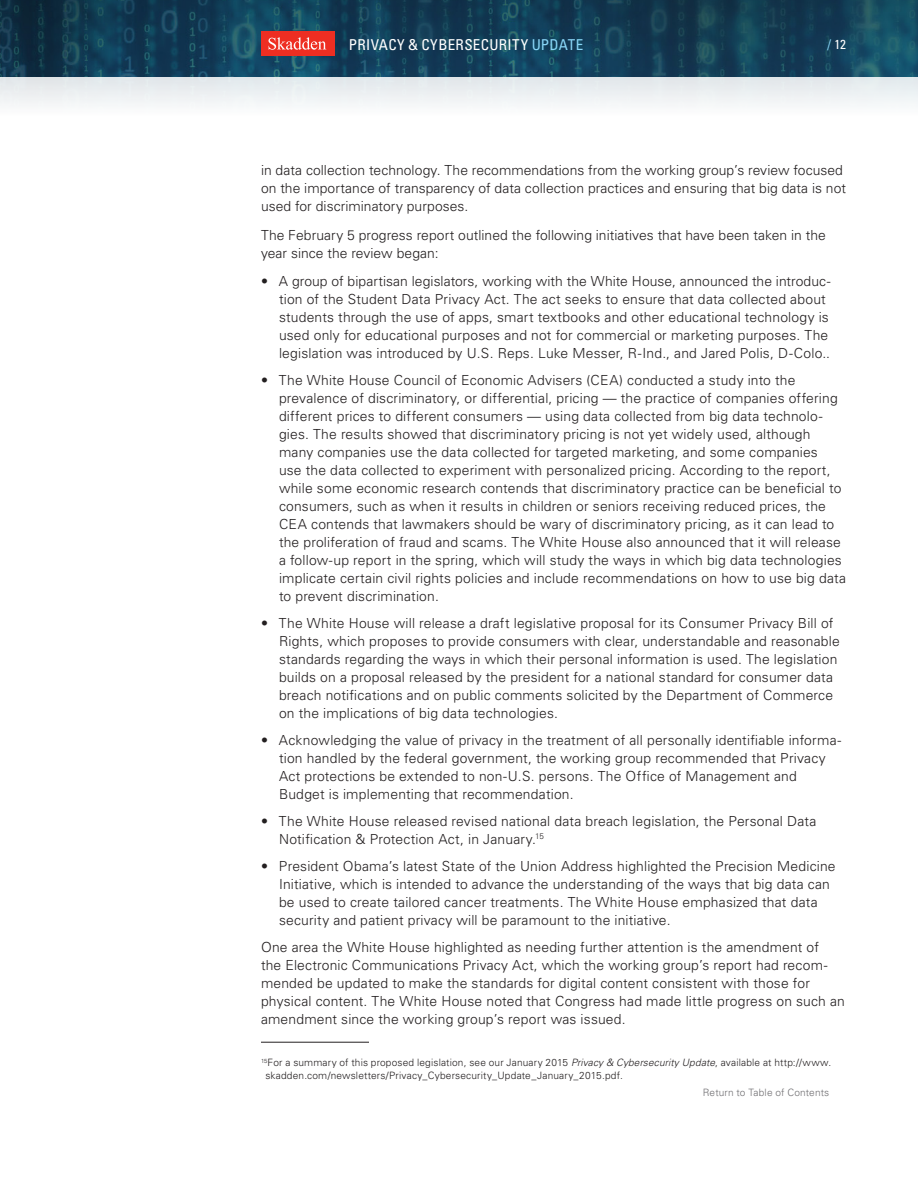
<style>
.page{position:relative;width:918px;height:1188px;background:#fff}
.page>*{position:absolute;margin:0;border:0;box-sizing:border-box;transform-origin:0 0}
.t1{font:condensed 15px "Univers LT Std";letter-spacing:.025em;color:#fff}
.Article_Body_Bullets{font:300 13.8px/18px "Univers LT Std";letter-spacing:.015em;color:#231f20}
.Article_Body{font:300 13.8px/18px "Univers LT Std";letter-spacing:.01em;color:#231f20}
.t2{font:condensed 13.2px "Univers LT Std";color:#fff}
.Footnote_USE_THIS{font:300 10.2px/12.1px "Univers LT Std";letter-spacing:.015em;color:#231f20}
.Article_Body-2{font:300 10.2px "Univers LT Std";letter-spacing:.015em;color:#6f6e71}
.s1{color:#89d6f7}
.s2{font-size:13.5px;color:#89d6f7}
.s3{font-style:italic}
</style>
<div class="page">
<img style="left:0;top:0;width:918px;height:104px">
<div style="left:261px;top:31px;width:73px;height:25px;background:#ee2e22"></div>
<svg style="left:268px;top:37px;width:58px;height:13px"></svg>
<hr style="left:261px;top:1042px;width:108px;height:1px;background:#231f20">
<p class="t1" style="left:349px;top:35px;width:236px">PRIVACY &amp; CYBERSECURITY <span class="s1">UPDATE</span></p>
<p class="t2" style="left:828px;top:36px;width:20px"><span class="s2">/</span> 12</p>
<p class="Article_Body" style="left:261px;top:161px;width:586px">in data collection technology. The recommendations from the working group’s review focused on the importance of transparency of data collection practices and ensuring that big data is not used for discriminatory purposes.</p>
<p class="Article_Body" style="left:261px;top:226px;width:566px">The February 5 progress report outlined the following initiatives that have been taken in the year since the review began:</p>
<p class="Article_Body_Bullets" style="left:279px;top:272px;width:553px;text-indent:-18px">• A group of bipartisan legislators, working with the White House, announced the introduc&shy;tion of the Student Data Privacy Act. The act seeks to ensure that data collected about students through the use of apps, smart textbooks and other educational technology is used only for educational purposes and not for commercial or marketing purposes. The legislation was introduced by U.S. Reps. Luke Messer, R-Ind., and Jared Polis, D-Colo..</p>
<p class="Article_Body_Bullets" style="left:279px;top:371px;width:568px;text-indent:-18px">• The White House Council of Economic Advisers (CEA) conducted a study into the prevalence of discriminatory, or differential, pricing — the practice of companies offering different prices to different consumers — using data collected from big data technolo&shy;gies. The results showed that discriminatory pricing is not yet widely used, although many companies use the data collected for targeted marketing, and some companies<br>use the data collected to experiment with personalized pricing. According to the report, while some economic research contends that discriminatory practice can be beneficial to consumers, such as when it results in children or seniors receiving reduced prices, the CEA contends that lawmakers should be wary of discriminatory pricing, as it can lead to the proliferation of fraud and scams. The White House also announced that it will release a follow-up report in the spring, which will study the ways in which big data technologies implicate certain civil rights policies and include recommendations on how to use big data to prevent discrimination.</p>
<p class="Article_Body_Bullets" style="left:279px;top:614px;width:562px;text-indent:-18px">• The White House will release a draft legislative proposal for its Consumer Privacy Bill of Rights, which proposes to provide consumers with clear, understandable and reasonable standards regarding the ways in which their personal information is used. The legislation builds on a proposal released by the president for a national standard for consumer data breach notifications and on public comments solicited by the Department of Commerce on the implications of big data technologies.</p>
<p class="Article_Body_Bullets" style="left:279px;top:731px;width:564px;text-indent:-18px">• Acknowledging the value of privacy in the treatment of all personally identifiable informa&shy;tion handled by the federal government, the working group recommended that Privacy Act protections be extended to non-U.S. persons. The Office of Management and Budget is implementing that recommendation.</p>
<p class="Article_Body_Bullets" style="left:279px;top:812px;width:539px;text-indent:-18px">• The White House released revised national data breach legislation, the Personal Data<br>Notification &amp; Protection Act, in January.<sup>15</sup></p>
<p class="Article_Body_Bullets" style="left:279px;top:857px;width:558px;text-indent:-18px">• President Obama’s latest State of the Union Address highlighted the Precision Medicine Initiative, which is intended to advance the understanding of the ways that big data can be used to create tailored cancer treatments. The White House emphasized that data security and patient privacy will be paramount to the initiative.</p>
<p class="Article_Body" style="left:261px;top:938px;width:585px">One area the White House highlighted as needing further attention is the amendment of<br>the Electronic Communications Privacy Act, which the working group’s report had recom&shy;mended be updated to make the standards for digital content consistent with those for physical content. The White House noted that Congress had made little progress on such an amendment since the working group’s report was issued.</p>
<p class="Footnote_USE_THIS" style="left:266px;top:1057px;width:567px;text-indent:-4px"><sup>15</sup>For a summary of this proposed legislation, see our January 2015 <span class="s3">Privacy &amp; Cybersecurity Update</span>, available at http://www. skadden.com/newsletters/Privacy_Cybersecurity_Update_January_2015.pdf.</p>
<p class="Article_Body-2" style="left:703px;top:1086px;width:128px">Return to Table of Contents</p>
</div>
